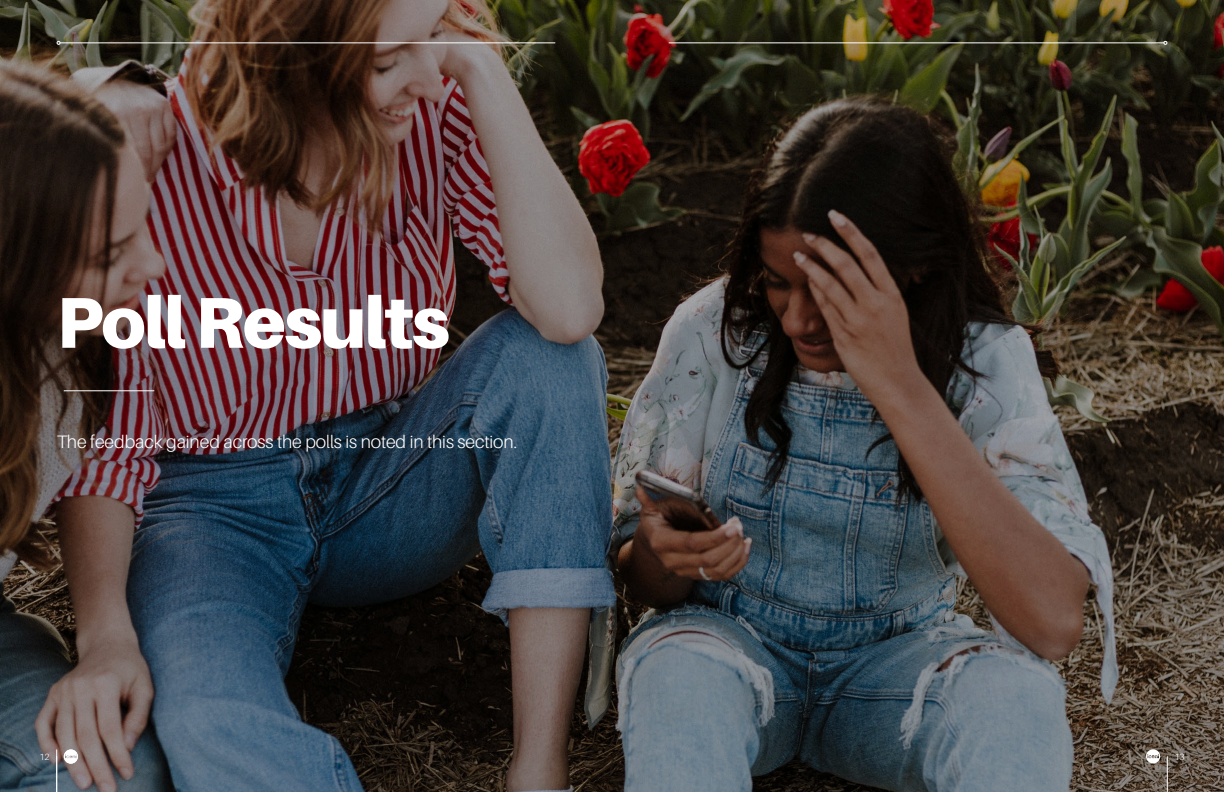
<style>
.page{position:relative;width:1224px;height:792px;background:#fff}
.page>*{position:absolute;margin:0;border:0;box-sizing:border-box;transform-origin:0 0}
.t1{font:900 72px "Aileron";letter-spacing:-.025em;color:#fff}
.t2{font:300 18px "Aileron";letter-spacing:-.005em;color:#fff}
.t3{font:300 9px "Aileron";color:#fff}
</style>
<div class="page">
<img style="left:0;top:0;width:1224px;height:792px">
<hr style="left:64px;top:391px;width:90px;height:1px;background:#fff">
<hr style="left:60px;top:43px;width:495px;height:1px;background:#fff">
<svg style="left:57px;top:41px;width:3px;height:4px"></svg>
<hr style="left:669px;top:43px;width:495px;height:1px;background:#fff">
<svg style="left:1164px;top:41px;width:3px;height:4px"></svg>
<hr style="left:1167px;top:756px;width:1px;height:36px;background:#fff">
<svg style="left:1146px;top:749px;width:14px;height:14px"></svg>
<hr style="left:57px;top:749px;width:1px;height:43px;background:#fff">
<svg style="left:64px;top:749px;width:14px;height:15px"></svg>
<h1 class="t1" style="left:57px;top:281px;width:395px">Poll Results</h1>
<p class="t2" style="left:57px;top:432px;width:462px">The feedback gained across the polls is noted in this section.</p>
<p class="t3" style="left:40px;top:752px;width:12px">12</p>
<p class="t3" style="left:1174px;top:752px;width:12px">13</p>
</div>
